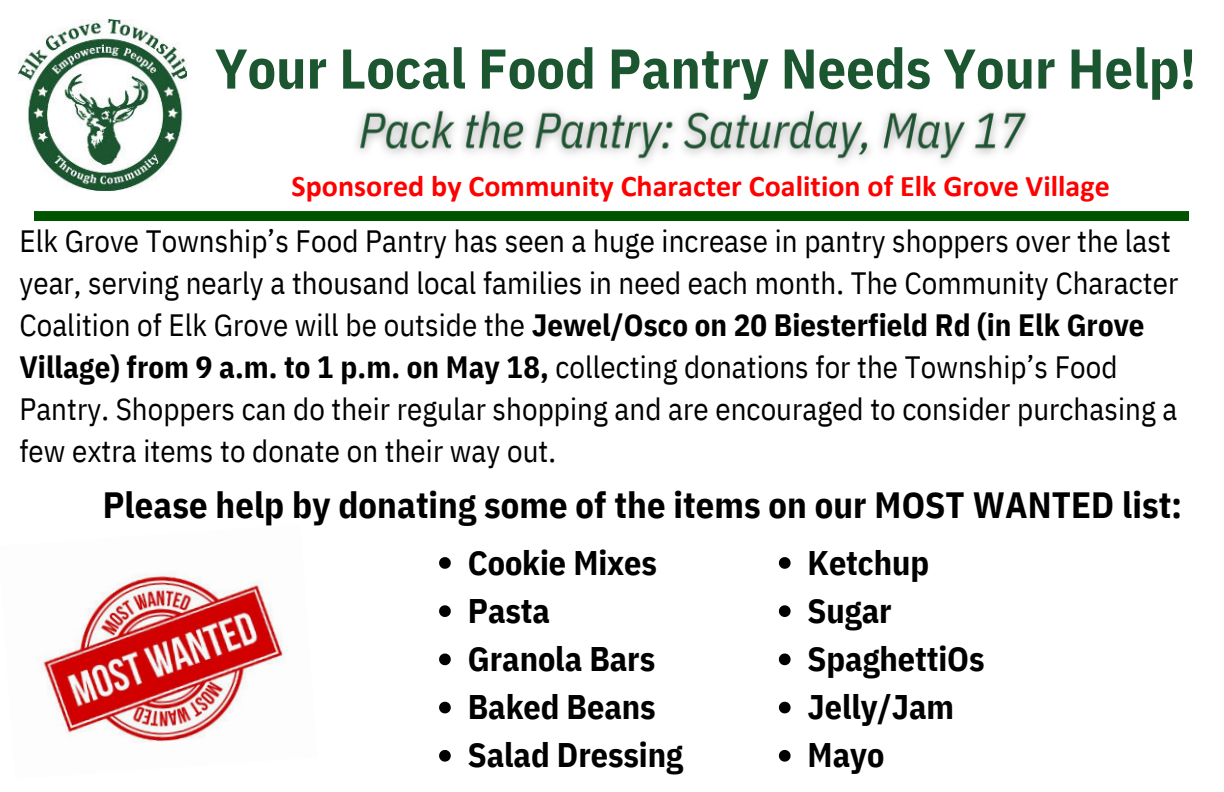
<style>
.page{position:relative;width:1224px;height:792px;background:#fff}
.page>*{position:absolute;margin:0;border:0;box-sizing:border-box;transform-origin:0 0}
.t1{font:700 56px "IBM Plex Sans Cond";letter-spacing:.005em;color:#1b5630}
.t2{font:700 36.4px "IBM Plex Sans Cond";letter-spacing:.005em;color:#000}
.t3{font:700 34px/48.2px "IBM Plex Sans Cond";color:#000}
.t4{font:30.8px/42px "IBM Plex Sans Cond";letter-spacing:.005em;color:#000}
.t5{font:700 30px "Calibri";color:#f00}
.s1{font-weight:700}
</style>
<div class="page">
<img style="left:19px;top:20px;width:168px;height:170px">
<img style="left:35px;top:211px;width:1153px;height:9px">
<img style="left:42px;top:572px;width:242px;height:171px">
<svg style="left:439px;top:557px;width:12px;height:12px"></svg>
<svg style="left:439px;top:605px;width:12px;height:12px"></svg>
<svg style="left:439px;top:654px;width:12px;height:11px"></svg>
<svg style="left:439px;top:702px;width:12px;height:11px"></svg>
<svg style="left:439px;top:750px;width:12px;height:12px"></svg>
<svg style="left:779px;top:557px;width:12px;height:12px"></svg>
<svg style="left:779px;top:605px;width:12px;height:12px"></svg>
<svg style="left:779px;top:654px;width:12px;height:11px"></svg>
<svg style="left:779px;top:702px;width:12px;height:11px"></svg>
<svg style="left:779px;top:750px;width:12px;height:12px"></svg>
<img style="left:357px;top:110px;width:672px;height:53px">
<h1 class="t1" style="left:215px;top:24px;width:983px">Your Local Food Pantry Needs Your Help!</h1>
<p class="t5" style="left:292px;top:165px;width:820px">Sponsored by Community Character Coalition of Elk Grove Village</p>
<p class="t4" style="left:19px;top:217px;width:1160px">Elk Grove Township’s Food Pantry has seen a huge increase in pantry shoppers over the last year, serving nearly a thousand local families in need each month. The Community Character Coalition of Elk Grove will be outside the <span class="s1">Jewel/Osco on 20 Biesterfield Rd (in Elk Grove Village) from 9 a.m. to 1 p.m. on May 18,</span> collecting donations for the Township’s Food Pantry. Shoppers can do their regular shopping and are encouraged to consider purchasing a few extra items to donate on their way out.</p>
<p class="t2" style="left:103px;top:476px;width:1081px">Please help by donating some of the items on our MOST WANTED list:</p>
<p class="t3" style="left:468px;top:536px;width:217px">Cookie Mixes<br>Pasta<br>Granola Bars<br>Baked Beans<br>Salad Dressing</p>
<p class="t3" style="left:808px;top:536px;width:178px">Ketchup<br>Sugar<br>SpaghettiOs<br>Jelly/Jam<br>Mayo</p>
</div>
